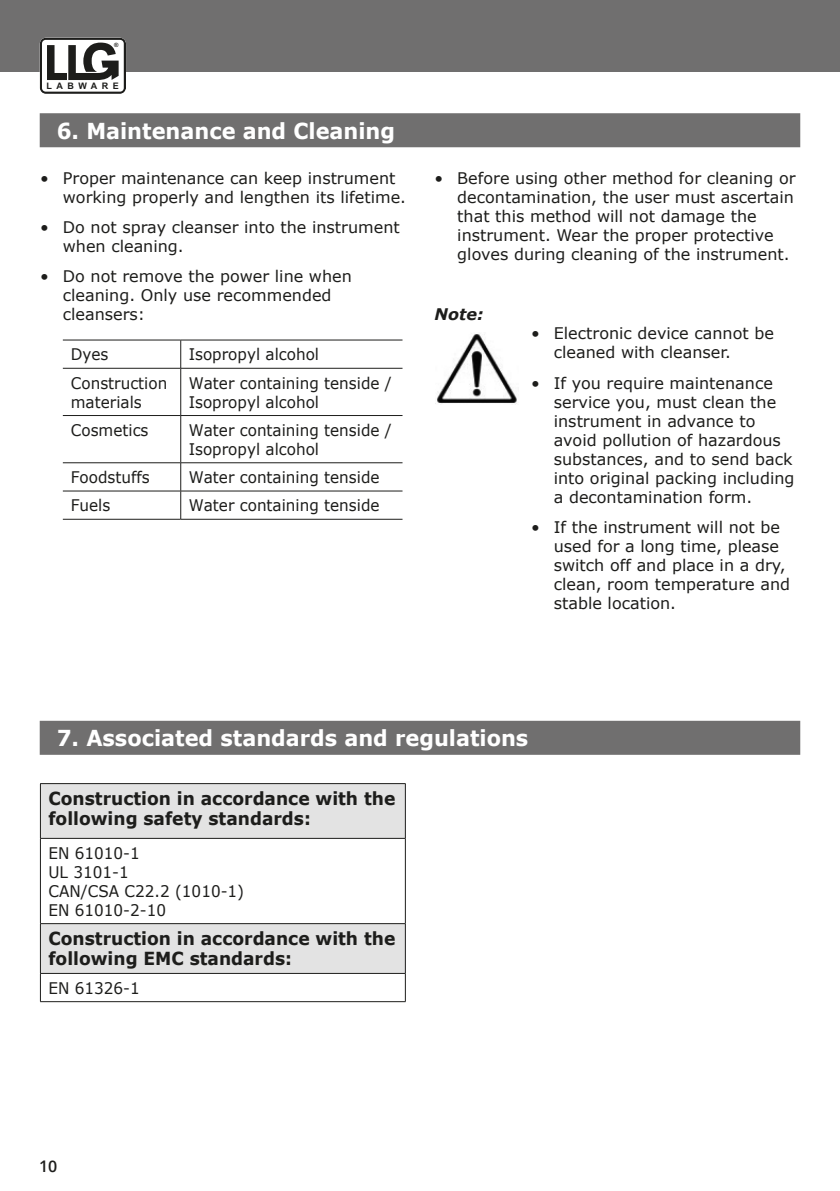
<style>
.page{position:relative;width:840px;height:1191px;background:#fff}
.page>*{position:absolute;margin:0;border:0;box-sizing:border-box;transform-origin:0 0}
.t1{font:700 22px "Verdana";color:#fff;scale:.95 1}
.t2{font:700 18px/20px "Verdana";color:#1d1d1b;scale:.95 1}
.t3{font:16px/19px "Verdana";color:#1d1d1b}
.t4{font:16px/19px "Verdana";color:#1d1d1b;scale:.95 1}
.t5{font:italic 700 16px "Verdana";color:#1d1d1b}
.t6{font:600 16px "Open Sans";color:#1d1d1b}
.t7{font:700 9px "Arial";letter-spacing:.5em;color:#1d1d1b}
.t8{font:700 6px "Arial";color:#1d1d1b}
</style>
<div class="page">
<div style="left:0;top:0;width:839px;height:72px;background:#706f6f"></div>
<svg style="left:40px;top:38px;width:86px;height:56px"></svg>
<div style="left:40px;top:113px;width:759px;height:34px;background:#706f6f"></div>
<hr style="left:63px;top:340px;width:118px;height:1px;background:#1d1d1b">
<hr style="left:181px;top:340px;width:221px;height:1px;background:#1d1d1b">
<svg style="left:180px;top:340px;width:1px;height:28px"></svg>
<hr style="left:63px;top:368px;width:118px;height:1px;background:#1d1d1b">
<hr style="left:181px;top:368px;width:221px;height:1px;background:#1d1d1b">
<hr style="left:180px;top:368px;width:1px;height:47px;background:#1d1d1b">
<hr style="left:63px;top:415px;width:118px;height:1px;background:#1d1d1b">
<hr style="left:181px;top:415px;width:221px;height:1px;background:#1d1d1b">
<hr style="left:180px;top:416px;width:1px;height:46px;background:#1d1d1b">
<hr style="left:63px;top:462px;width:118px;height:1px;background:#1d1d1b">
<hr style="left:181px;top:462px;width:221px;height:1px;background:#1d1d1b">
<hr style="left:63px;top:491px;width:118px;height:1px;background:#1d1d1b">
<hr style="left:181px;top:491px;width:221px;height:1px;background:#1d1d1b">
<svg style="left:180px;top:463px;width:1px;height:56px"></svg>
<hr style="left:63px;top:519px;width:118px;height:1px;background:#1d1d1b">
<hr style="left:181px;top:519px;width:221px;height:1px;background:#1d1d1b">
<img style="left:435px;top:334px;width:82px;height:70px">
<svg style="left:41px;top:784px;width:364px;height:189px;fill:#e3e3e3"></svg>
<hr style="left:40px;top:784px;width:1px;height:54px;background:#1d1d1b">
<hr style="left:40px;top:838px;width:1px;height:85px;background:#1d1d1b">
<hr style="left:40px;top:924px;width:1px;height:49px;background:#1d1d1b">
<svg style="left:40px;top:974px;width:1px;height:27px"></svg>
<hr style="left:40px;top:783px;width:365px;height:1px;background:#1d1d1b">
<hr style="left:405px;top:784px;width:1px;height:54px;background:#1d1d1b">
<hr style="left:40px;top:838px;width:365px;height:1px;background:#1d1d1b">
<hr style="left:405px;top:838px;width:1px;height:85px;background:#1d1d1b">
<hr style="left:40px;top:923px;width:365px;height:1px;background:#1d1d1b">
<hr style="left:405px;top:924px;width:1px;height:49px;background:#1d1d1b">
<hr style="left:40px;top:973px;width:365px;height:1px;background:#1d1d1b">
<svg style="left:405px;top:973px;width:1px;height:28px"></svg>
<hr style="left:40px;top:1001px;width:365px;height:1px;background:#1d1d1b">
<div style="left:40px;top:721px;width:759px;height:34px;background:#706f6f"></div>
<p class="t8" style="left:114px;top:41px;width:6px">®</p>
<p class="t7" style="left:46px;top:80px;width:74px">LABWARE</p>
<h1 class="t1" style="left:57px;top:115px;width:357px">6. Maintenance and Cleaning</h1>
<p class="t3" style="left:63px;top:168px;width:344px;text-indent:-23px">• Proper maintenance can keep instrument working properly and lengthen its lifetime.</p>
<p class="t3" style="left:63px;top:217px;width:338px;text-indent:-23px">• Do not spray cleanser into the instrument when cleaning.</p>
<p class="t3" style="left:63px;top:267px;width:290px;text-indent:-23px">• Do not remove the power line when cleaning. Only use recommended cleansers:</p>
<p class="t4" style="left:71px;top:345px;width:41px">Dyes</p>
<p class="t4" style="left:189px;top:345px;width:139px">Isopropyl alcohol</p>
<p class="t4" style="left:71px;top:373px;width:103px">Construction materials</p>
<p class="t4" style="left:189px;top:373px;width:215px">Water containing tenside /<br>Isopropyl alcohol</p>
<p class="t4" style="left:71px;top:420px;width:83px">Cosmetics</p>
<p class="t4" style="left:189px;top:420px;width:215px">Water containing tenside /<br>Isopropyl alcohol</p>
<p class="t4" style="left:71px;top:467px;width:84px">Foodstuffs</p>
<p class="t4" style="left:189px;top:467px;width:202px">Water containing tenside</p>
<p class="t4" style="left:71px;top:496px;width:43px">Fuels</p>
<p class="t4" style="left:189px;top:496px;width:202px">Water containing tenside</p>
<p class="t3" style="left:457px;top:168px;width:339px;text-indent:-23px">• Before using other method for cleaning or decontamination, the user must ascertain that this method will not damage the instrument. Wear the proper protective gloves during cleaning of the instrument.</p>
<p class="t5" style="left:434px;top:303px;width:50px">Note:</p>
<p class="t3" style="left:553px;top:324px;width:221px;text-indent:-23px">• Electronic device cannot be cleaned with cleanser.</p>
<p class="t3" style="left:553px;top:373px;width:242px;text-indent:-23px">• If you require maintenance service you, must clean the instrument in advance to avoid pollution of hazardous substances, and to send back into original packing including a decontamination form.</p>
<p class="t3" style="left:553px;top:517px;width:238px;text-indent:-23px">• If the instrument will not be used for a long time, please switch off and place in a dry, clean, room temperature and stable location.</p>
<h1 class="t1" style="left:57px;top:722px;width:497px">7. Associated standards and regulations</h1>
<p class="t2" style="left:48px;top:788px;width:366px">Construction in accordance with the following safety standards:</p>
<p class="t4" style="left:48px;top:843px;width:207px">EN 61010-1<br>UL 3101-1<br>CAN/CSA C22.2 (1010-1)<br>EN 61010-2-10</p>
<p class="t2" style="left:48px;top:928px;width:366px">Construction in accordance with the following EMC standards:</p>
<p class="t4" style="left:48px;top:978px;width:98px">EN 61326-1</p>
<p class="t6" style="left:39px;top:1155px;width:20px">10</p>
</div>
